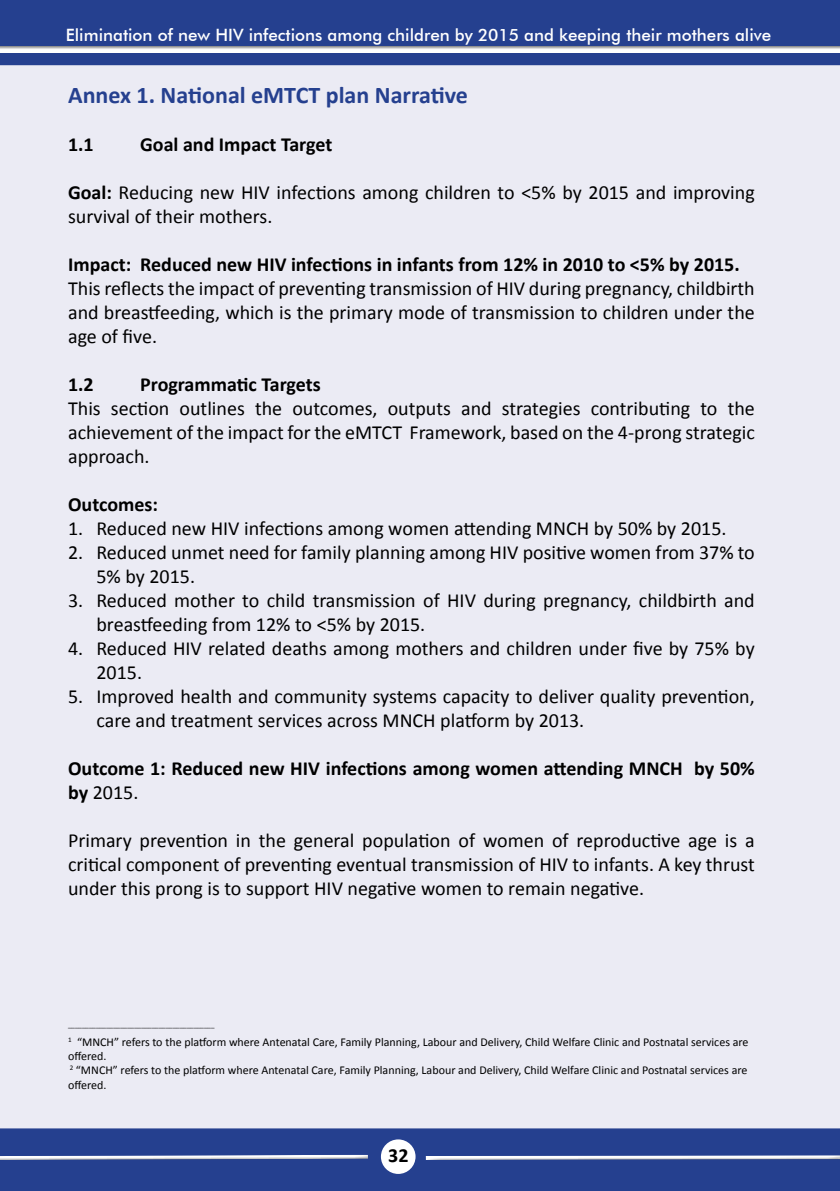
<style>
.page{position:relative;width:840px;height:1191px;background:#fff}
.page>*{position:absolute;margin:0;border:0;box-sizing:border-box;transform-origin:0 0}
.t1{font:700 24px "Calibri";color:#25408f}
.t2{font:20px/24px "Calibri";color:#000}
.t3{font:700 20px/24px "Calibri";color:#000}
.t4{font:500 17px "Futura BT";color:#fff}
.t5{font:12px/14.4px "Calibri";color:#000}
.t6{font:7px "Calibri";color:#000}
.s1{font-weight:700}
.s2{font-weight:400}
</style>
<div class="page">
<div style="left:0;top:0;width:839px;height:1191px;background:#ebebf4"></div>
<div style="left:0;top:1128px;width:839px;height:63px;background:#25408f"></div>
<div style="left:0;top:1151px;width:371px;height:10px;background:#000;opacity:.75"></div>
<div style="left:381px;top:1139px;width:34px;height:34px;background:#fff;border-radius:50%"></div>
<div style="left:0;top:0;width:839px;height:65px;background:#25408f"></div>
<div style="left:0;top:43px;width:839px;height:9px;background:#000;opacity:.75"></div>
<svg style="left:425px;top:1151px;width:414px;height:10px;background:#6d7eb0"></svg>
<p class="t4" style="left:66px;top:25px;width:706px">Elimination of new HIV infections among children by 2015 and keeping their mothers alive</p>
<p class="t1" style="left:68px;top:80px;width:401px">Annex 1. National eMTCT plan Narrative</p>
<p class="t3" style="left:68px;top:131px;width:27px">1.1</p>
<p class="t3" style="left:140px;top:131px;width:193px">Goal and Impact Target</p>
<p class="t2" style="left:68px;top:179px;width:687px"><span class="s1">Goal:</span> Reducing new HIV infections among children to &lt;5% by 2015 and improving survival of their mothers.</p>
<p class="t3" style="left:68px;top:251px;width:672px">Impact: Reduced new HIV infections in infants from 12% in 2010 to &lt;5% by 2015.</p>
<p class="t2" style="left:68px;top:275px;width:687px;text-align:justify">This reflects the impact of preventing transmission of HIV during pregnancy, childbirth and breastfeeding, which is the primary mode of transmission to children under the age of five.</p>
<p class="t3" style="left:68px;top:371px;width:27px">1.2</p>
<p class="t3" style="left:140px;top:371px;width:182px">Programmatic Targets</p>
<p class="t2" style="left:68px;top:395px;width:687px;text-align:justify">This section outlines the outcomes, outputs and strategies contributing to the achievement of the impact for the eMTCT Framework, based on the 4-prong strategic approach.</p>
<p class="t3" style="left:68px;top:491px;width:91px">Outcomes:</p>
<p class="t2" style="left:68px;top:515px;width:659px">1. Reduced new HIV infections among women attending MNCH by 50% by 2015.</p>
<p class="t2" style="left:96px;top:539px;width:659px;text-indent:-28px">2. Reduced unmet need for family planning among HIV positive women from 37% to<br>5% by 2015.</p>
<p class="t2" style="left:96px;top:587px;width:659px;text-indent:-28px">3. Reduced mother to child transmission of HIV during pregnancy, childbirth and breastfeeding from 12% to &lt;5% by 2015.</p>
<p class="t2" style="left:96px;top:635px;width:659px;text-indent:-28px">4. Reduced HIV related deaths among mothers and children under five by 75% by<br>2015.</p>
<p class="t2" style="left:96px;top:683px;width:659px;text-indent:-28px">5. Improved health and community systems capacity to deliver quality prevention, care and treatment services across MNCH platform by 2013.</p>
<p class="t3" style="left:68px;top:755px;width:687px">Outcome 1: Reduced new HIV infections among women attending MNCH by 50% by <span class="s2">2015.</span></p>
<p class="t2" style="left:68px;top:827px;width:688px;text-align:justify">Primary prevention in the general population of women of reproductive age is a critical component of preventing eventual transmission of HIV to infants. A key thrust under this prong is to support HIV negative women to remain negative.</p>
<p class="t6" style="left:68px;top:1020px;width:148px">__________________________________________</p>
<p class="t5" style="left:68px;top:1033px;width:681px"><sup>1</sup> “MNCH” refers to the platform where Antenatal Care, Family Planning, Labour and Delivery, Child Welfare Clinic and Postnatal services are offered.<br><sup>2</sup> “MNCH” refers to the platform where Antenatal Care, Family Planning, Labour and Delivery, Child Welfare Clinic and Postnatal services are offered.</p>
<p class="t3" style="left:388px;top:1142px;width:22px">32</p>
</div>
